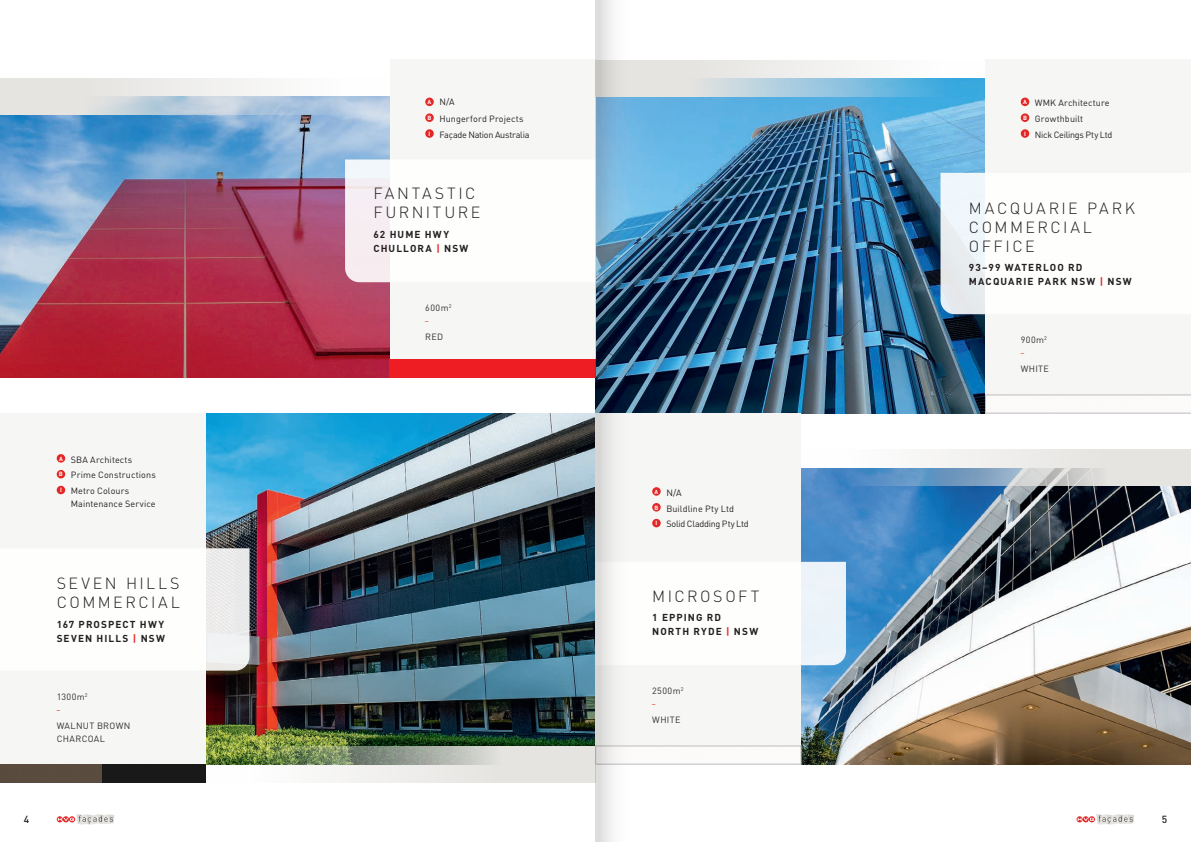
<style>
.page{position:relative;width:1191px;height:842px;background:#fff}
.page>*{position:absolute;margin:0;border:0;box-sizing:border-box;transform-origin:0 0}
.t1{font:300 16px/19px "DIN";letter-spacing:.155em;color:#231f20}
.t2{font:500 10.2px "DIN";color:#231f20}
.t3{font:700 10px/14px "DIN";letter-spacing:.11em;color:#231f20}
.t4{font:9px/15.8px "DIN";letter-spacing:.01em;color:#231f20}
.t5{font:9px/13px "DIN";letter-spacing:.045em;color:#312f30}
.t6{font:9px "DIN";letter-spacing:-.03em;color:#231f20}
.t7{font:900 5.2px "DIN";color:#e5352c}
.s1{color:#e42625}
.s2{font-weight:700;font-size:6px;color:#fff}
</style>
<div class="page">
<img style="left:0;top:115px;width:390px;height:263px">
<img style="left:643px;top:97px;width:342px;height:316px">
<img style="left:206px;top:413px;width:389px;height:333px">
<div style="left:390px;top:60px;width:205px;height:318px;background:#f6f6f5"></div>
<div style="left:985px;top:60px;width:206px;height:335px;background:#f6f6f5"></div>
<div style="left:0;top:413px;width:206px;height:351px;background:#f6f6f5"></div>
<svg style="left:643px;top:60px;width:342px;height:37px"></svg>
<svg style="left:0;top:78px;width:390px;height:37px"></svg>
<svg style="left:206px;top:746px;width:389px;height:37px"></svg>
<img style="left:801px;top:486px;width:390px;height:278px">
<div style="left:595px;top:413px;width:206px;height:333px;background:#f6f6f5"></div>
<svg style="left:801px;top:449px;width:390px;height:37px"></svg>
<div style="left:390px;top:359px;width:205px;height:19px;background:#ee1d23"></div>
<img style="left:0;top:764px;width:206px;height:19px">
<svg style="left:643px;top:746px;width:158px;height:18px"></svg>
<svg style="left:985px;top:395px;width:206px;height:18px"></svg>
<svg style="left:57px;top:814px;width:57px;height:10px"></svg>
<svg style="left:1076px;top:814px;width:58px;height:10px"></svg>
<svg style="left:940px;top:173px;width:45px;height:141px"></svg>
<svg style="left:345px;top:159px;width:45px;height:123px"></svg>
<svg style="left:206px;top:548px;width:43px;height:123px"></svg>
<div style="left:57px;top:454px;width:8px;height:9px;background:#e42625;border-radius:50%"></div>
<div style="left:57px;top:470px;width:8px;height:8px;background:#e42625;border-radius:50%"></div>
<div style="left:57px;top:486px;width:8px;height:8px;background:#e42625;border-radius:50%"></div>
<div style="left:425px;top:98px;width:9px;height:8px;background:#e42625;border-radius:50%"></div>
<div style="left:425px;top:113px;width:9px;height:9px;background:#e42625;border-radius:50%"></div>
<div style="left:425px;top:129px;width:9px;height:9px;background:#e42625;border-radius:50%"></div>
<div style="left:1020px;top:98px;width:9px;height:8px;background:#e42625;border-radius:50%"></div>
<div style="left:1020px;top:113px;width:9px;height:9px;background:#e42625;border-radius:50%"></div>
<svg style="left:1020px;top:129px;width:9px;height:9px"></svg>
<div style="left:801px;top:562px;width:45px;height:103px;background:#ebf3f9"></div>
<div style="left:652px;top:487px;width:8px;height:9px;background:#e42625;border-radius:50%"></div>
<div style="left:652px;top:503px;width:8px;height:8px;background:#e42625;border-radius:50%"></div>
<div style="left:652px;top:519px;width:8px;height:8px;background:#e42625;border-radius:50%"></div>
<svg style="left:595px;top:0;width:48px;height:842px"></svg>
<p class="t4" style="left:59px;top:451px;width:98px"><sup>A</sup> SBA Architects<br><sup>B</sup> Prime Constructions<br><sup>I</sup> Metro Colours</p>
<p class="t4" style="left:71px;top:496px;width:86px">Maintenance Service</p>
<h1 class="t1" style="left:57px;top:574px;width:125px">SEVEN HILLS<br>COMMERCIAL</h1>
<p class="t3" style="left:57px;top:617px;width:110px">167 PROSPECT HWY<br>SEVEN HILLS <span class="s1">|</span> NSW</p>
<p class="t5" style="left:57px;top:690px;width:32px">1300m<sup>2</sup></p>
<p class="t7" style="left:57px;top:704px;width:5px">_</p>
<p class="t5" style="left:57px;top:719px;width:75px">WALNUT BROWN<br>CHARCOAL</p>
<p class="t4" style="left:427px;top:93px;width:97px;line-height:16.8px"><span class="s2">A</span> N/A<br><sup>B</sup> Hungerford Projects</p>
<p class="t6" style="left:428px;top:129px;width:102px"><sup>I</sup> Façade Nation Australia</p>
<h1 class="t1" style="left:373px;top:184px;width:108px">FANTASTIC<br>FURNITURE</h1>
<p class="t3" style="left:373px;top:227px;width:96px">62 HUME HWY<br>CHULLORA <span class="s1">|</span> NSW</p>
<p class="t5" style="left:425px;top:301px;width:28px">600m<sup>2</sup></p>
<p class="t7" style="left:425px;top:316px;width:5px">_</p>
<p class="t5" style="left:425px;top:330px;width:19px">RED</p>
<p class="t4" style="left:654px;top:484px;width:96px"><sup>A</sup> N/A<br><sup>B</sup> Buildline Pty Ltd<br><sup>I</sup> Solid Cladding Pty Ltd</p>
<h1 class="t1" style="left:652px;top:586px;width:109px">MICROSOFT</h1>
<p class="t3" style="left:652px;top:610px;width:107px">1 EPPING RD<br>NORTH RYDE <span class="s1">|</span> NSW</p>
<p class="t5" style="left:652px;top:684px;width:33px">2500m<sup>2</sup></p>
<p class="t7" style="left:652px;top:699px;width:5px">_</p>
<p class="t5" style="left:652px;top:713px;width:30px">WHITE</p>
<p class="t4" style="left:1023px;top:95px;width:91px"><sup>A</sup> WMK Architecture<br><sup>B</sup> Growthbuilt<br><sup>I</sup> Nick Ceilings Pty Ltd</p>
<h1 class="t1" style="left:969px;top:198px;width:168px">MACQUARIE PARK<br>COMMERCIAL<br>OFFICE</h1>
<p class="t3" style="left:969px;top:260px;width:164px">93–99 WATERLOO RD<br>MACQUARIE PARK NSW <span class="s1">|</span> NSW</p>
<p class="t5" style="left:1020px;top:333px;width:28px">900m<sup>2</sup></p>
<p class="t7" style="left:1020px;top:348px;width:5px">_</p>
<p class="t5" style="left:1020px;top:362px;width:30px">WHITE</p>
<p class="t2" style="left:24px;top:812px;width:7px">4</p>
<p class="t2" style="left:1161px;top:812px;width:7px">5</p>
</div>
